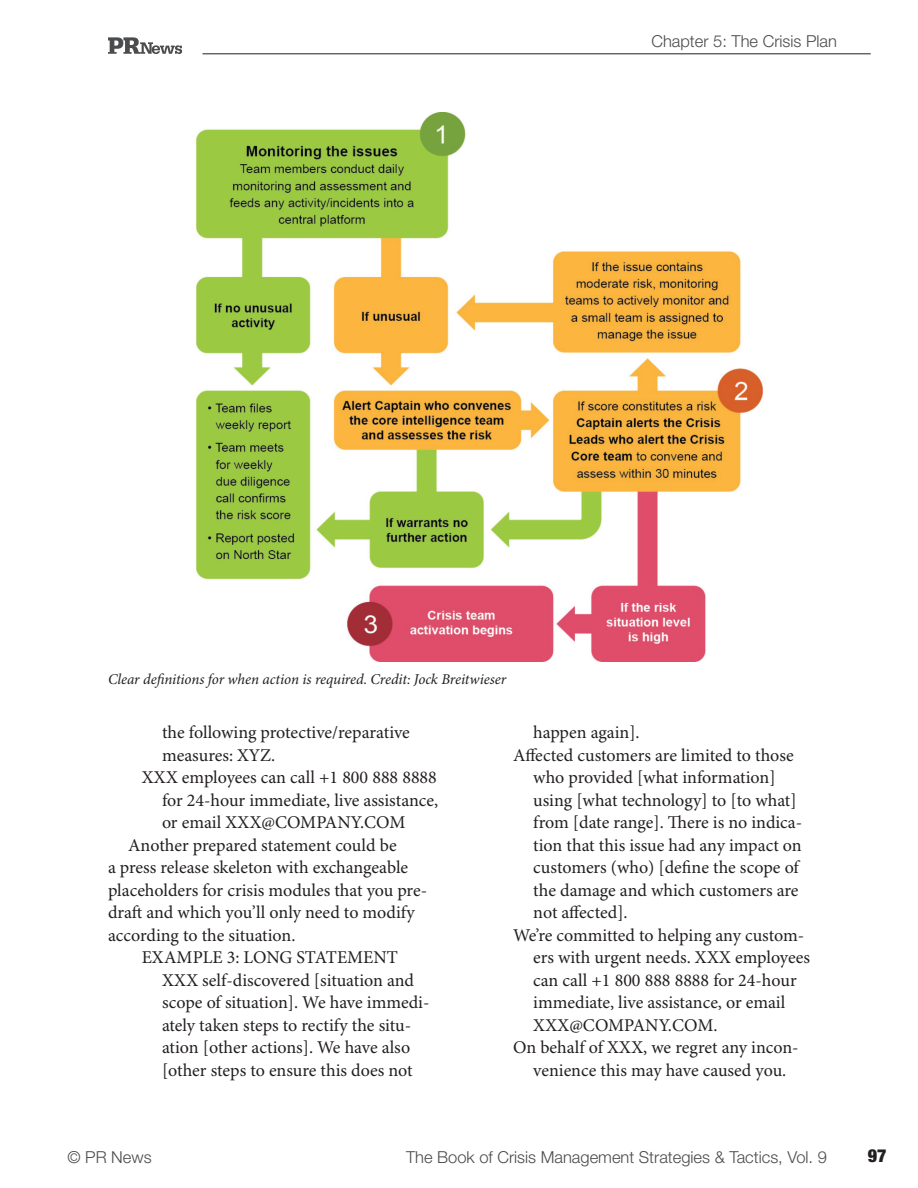
<style>
.page{position:relative;width:918px;height:1188px;background:#fff}
.page>*{position:absolute;margin:0;border:0;box-sizing:border-box;transform-origin:0 0}
.t1{font:18px "Minion Pro";letter-spacing:-.005em;color:#231f20}
.t2{font:900 condensed 18px "Helvetica Neue LT Std";color:#231f20}
.t3{font:300 16.5px "Helvetica Neue LT Std";color:#4b4c4d}
.t4{font:italic 15px "Minion Pro";letter-spacing:-.01em;color:#231f20}
</style>
<div class="page">
<svg style="left:108px;top:37px;width:74px;height:17px"></svg>
<hr style="left:202px;top:54px;width:669px;height:1px;background:#231f20">
<img style="left:196px;top:112px;width:567px;height:550px">
<p class="t3" style="left:651px;top:31px;width:187px">Chapter 5: The Crisis Plan</p>
<p class="t4" style="left:108px;top:670px;width:400px">Clear definitions for when action is required. Credit: Jock Breitwieser</p>
<p class="t1" style="left:162px;top:722px;width:249px">the following protective/reparative</p>
<p class="t1" style="left:162px;top:744px;width:115px">measures: XYZ.</p>
<p class="t1" style="left:142px;top:767px;width:297px">XXX employees can call +1 800 888 8888</p>
<p class="t1" style="left:162px;top:789px;width:278px">for 24-hour immediate, live assistance,</p>
<p class="t1" style="left:162px;top:812px;width:245px">or email XXX@COMPANY.COM</p>
<p class="t1" style="left:128px;top:834px;width:270px">Another prepared statement could be</p>
<p class="t1" style="left:108px;top:857px;width:302px">a press release skeleton with exchangeable</p>
<p class="t1" style="left:108px;top:879px;width:321px">placeholders for crisis modules that you pre-</p>
<p class="t1" style="left:108px;top:902px;width:308px">draft and which you’ll only need to modify</p>
<p class="t1" style="left:108px;top:924px;width:189px">according to the situation.</p>
<p class="t1" style="left:142px;top:947px;width:258px">EXAMPLE 3: LONG STATEMENT</p>
<p class="t1" style="left:162px;top:969px;width:254px">XXX self-discovered [situation and</p>
<p class="t1" style="left:162px;top:992px;width:269px">scope of situation]. We have immedi-</p>
<p class="t1" style="left:162px;top:1014px;width:251px">ately taken steps to rectify the situ-</p>
<p class="t1" style="left:162px;top:1037px;width:250px">ation [other actions]. We have also</p>
<p class="t1" style="left:162px;top:1059px;width:252px">[other steps to ensure this does not</p>
<p class="t1" style="left:533px;top:722px;width:108px">happen again].</p>
<p class="t1" style="left:513px;top:744px;width:282px">Affected customers are limited to those</p>
<p class="t1" style="left:533px;top:767px;width:244px">who provided [what information]</p>
<p class="t1" style="left:533px;top:789px;width:265px">using [what technology] to [to what]</p>
<p class="t1" style="left:533px;top:812px;width:271px">from [date range]. There is no indica-</p>
<p class="t1" style="left:533px;top:834px;width:270px">tion that this issue had any impact on</p>
<p class="t1" style="left:533px;top:857px;width:267px">customers (who) [define the scope of</p>
<p class="t1" style="left:533px;top:879px;width:267px">the damage and which customers are</p>
<p class="t1" style="left:533px;top:902px;width:96px">not affected].</p>
<p class="t1" style="left:513px;top:924px;width:293px">We’re committed to helping any custom-</p>
<p class="t1" style="left:533px;top:947px;width:278px">ers with urgent needs. XXX employees</p>
<p class="t1" style="left:533px;top:969px;width:265px">can call +1 800 888 8888 for 24-hour</p>
<p class="t1" style="left:533px;top:992px;width:254px">immediate, live assistance, or email</p>
<p class="t1" style="left:533px;top:1014px;width:186px">XXX@COMPANY.COM.</p>
<p class="t1" style="left:513px;top:1037px;width:287px">On behalf of XXX, we regret any incon-</p>
<p class="t1" style="left:533px;top:1059px;width:254px">venience this may have caused you.</p>
<p class="t3" style="left:67px;top:1147px;width:86px">© PR News</p>
<p class="t3" style="left:406px;top:1147px;width:422px">The Book of Crisis Management Strategies &amp; Tactics, Vol. 9</p>
<p class="t2" style="left:868px;top:1145px;width:20px">97</p>
</div>
